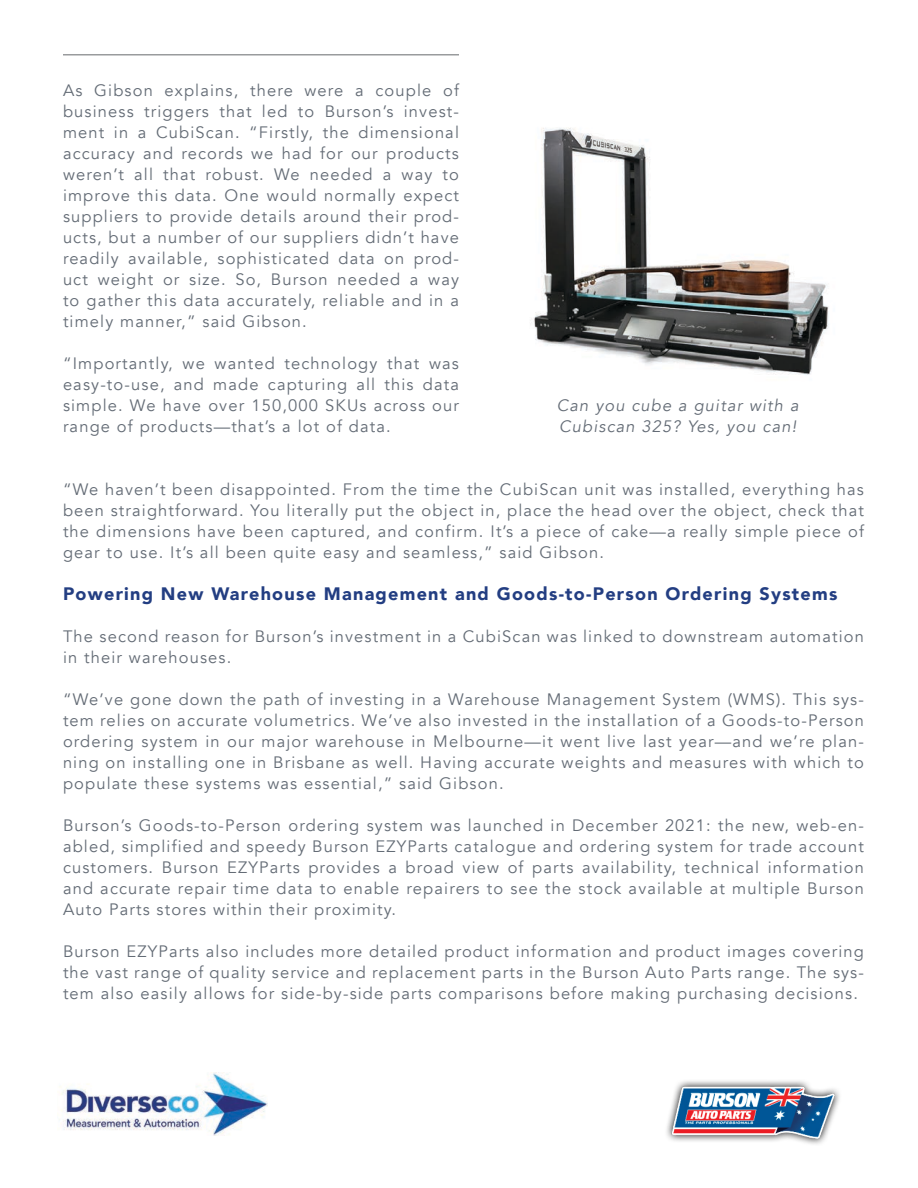
<style>
.page{position:relative;width:918px;height:1188px;background:#fff}
.page>*{position:absolute;margin:0;border:0;box-sizing:border-box;transform-origin:0 0}
.Main_title{font:900 18px "Avenir";letter-spacing:.07em;color:#233e82}
.Main_title-2{font:16.5px/21px "Avenir";letter-spacing:.07em;color:#646c76;text-align:justify}
.Main_title-3{font:italic 16.5px/21px "Avenir";letter-spacing:.07em;color:#646c76}
</style>
<div class="page">
<img style="left:60px;top:1073px;width:207px;height:62px">
<img style="left:530px;top:128px;width:299px;height:247px">
<hr style="left:63px;top:54px;width:396px;height:2px;background:#999b9d">
<img style="left:666px;top:1081px;width:174px;height:63px">
<p class="Main_title-2" style="left:63px;top:80px;width:398px">As Gibson explains, there were a couple of business triggers that led to Burson’s invest&shy;ment in a CubiScan. “Firstly, the dimensional accuracy and records we had for our products weren’t all that robust. We needed a way to improve this data. One would normally expect suppliers to provide details around their prod&shy;ucts, but a number of our suppliers didn’t have readily available, sophisticated data on prod&shy;uct weight or size. So, Burson needed a way to gather this data accurately, reliable and in a timely manner,” said Gibson.</p>
<p class="Main_title-2" style="left:63px;top:353px;width:398px">“Importantly, we wanted technology that was easy-to-use, and made capturing all this data simple. We have over 150,000 SKUs across our range of products—that’s a lot of data.</p>
<p class="Main_title-3" style="left:557px;top:395px;width:243px">Can you cube a guitar with a<br>Cubiscan 325? Yes, you can!</p>
<p class="Main_title-2" style="left:63px;top:479px;width:803px">“We haven’t been disappointed. From the time the CubiScan unit was installed, everything has been straightforward. You literally put the object in, place the head over the object, check that the dimensions have been captured, and confirm. It’s a piece of cake—a really simple piece of gear to use. It’s all been quite easy and seamless,” said Gibson.</p>
<p class="Main_title" style="left:63px;top:578px;width:776px">Powering New Warehouse Management and Goods-to-Person Ordering Systems</p>
<p class="Main_title-2" style="left:63px;top:626px;width:803px">The second reason for Burson’s investment in a CubiScan was linked to downstream automation in their warehouses.</p>
<p class="Main_title-2" style="left:63px;top:689px;width:803px">“We’ve gone down the path of investing in a Warehouse Management System (WMS). This sys&shy;tem relies on accurate volumetrics. We’ve also invested in the installation of a Goods-to-Person ordering system in our major warehouse in Melbourne—it went live last year—and we’re plan&shy;ning on installing one in Brisbane as well. Having accurate weights and measures with which to populate these systems was essential,” said Gibson.</p>
<p class="Main_title-2" style="left:63px;top:815px;width:803px">Burson’s Goods-to-Person ordering system was launched in December 2021: the new, web-en&shy;abled, simplified and speedy Burson EZYParts catalogue and ordering system for trade account customers. Burson EZYParts provides a broad view of parts availability, technical information and accurate repair time data to enable repairers to see the stock available at multiple Burson Auto Parts stores within their proximity.</p>
<p class="Main_title-2" style="left:63px;top:941px;width:803px">Burson EZYParts also includes more detailed product information and product images covering the vast range of quality service and replacement parts in the Burson Auto Parts range. The sys&shy;tem also easily allows for side-by-side parts comparisons before making purchasing decisions.</p>
</div>
